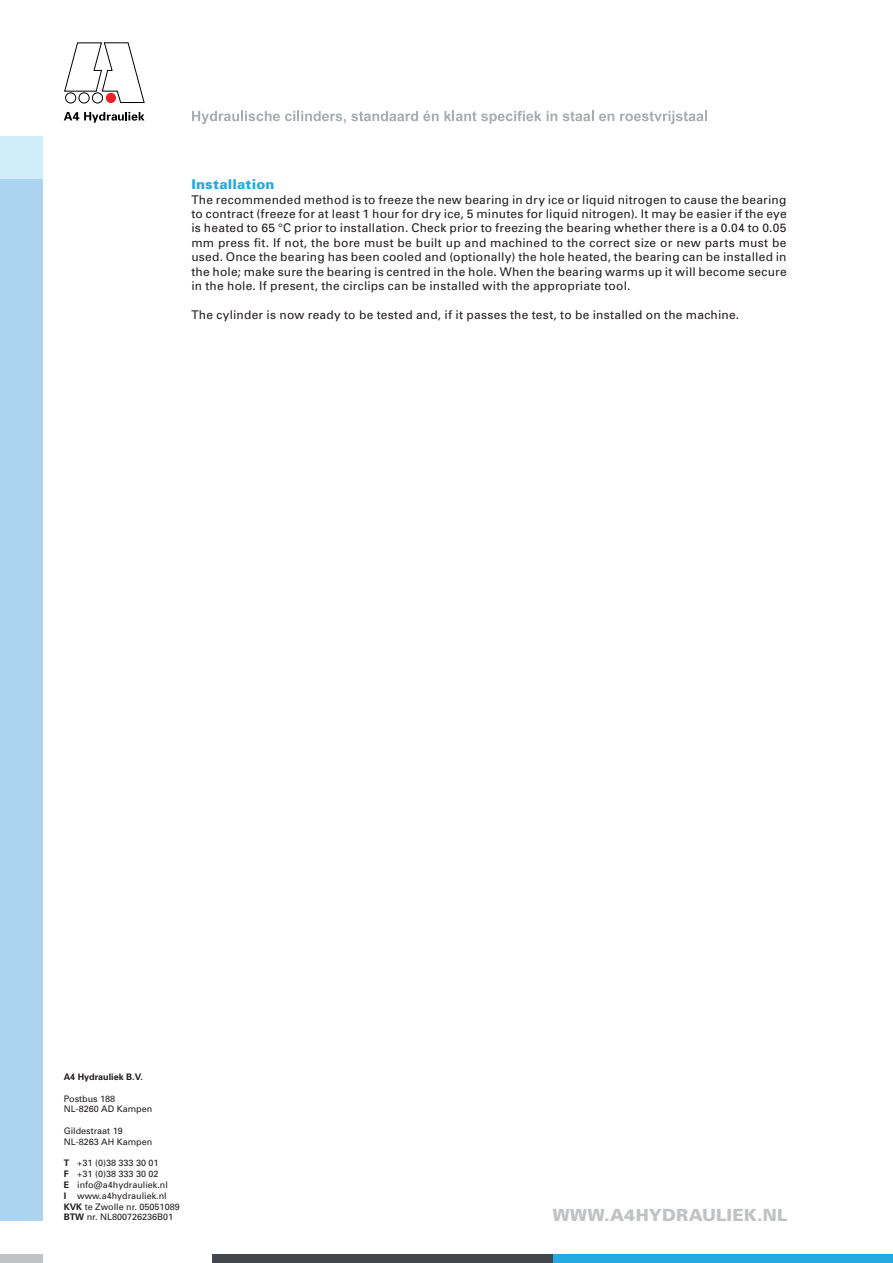
<style>
.page{position:relative;width:893px;height:1263px;background:#fff}
.page>*{position:absolute;margin:0;border:0;box-sizing:border-box;transform-origin:0 0}
.t1{font:900 16.8px "Univers";letter-spacing:.01em;color:#c1c2c3}
.t2{font:900 13.5px "Univers";letter-spacing:.015em;color:#24aae1}
.t3{font:12px/14.4px "Univers";letter-spacing:.02em;color:#231f20;text-align:justify}
.t4{font:9px/10.8px "Univers";color:#231f20}
.t5{font:700 9px "Univers";color:#231f20}
.s1{font-weight:700}
</style>
<div class="page">
<div style="left:0;top:136px;width:43px;height:43px;background:#cfedfb"></div>
<div style="left:0;top:1254px;width:43px;height:9px;background:#c1c2c3"></div>
<div style="left:553px;top:1254px;width:340px;height:9px;background:#24aae1"></div>
<div style="left:213px;top:1254px;width:340px;height:9px;background:#41474b"></div>
<div style="left:0;top:179px;width:43px;height:1041px;background:#acd3f0"></div>
<svg style="left:64px;top:112px;width:80px;height:11px"></svg>
<svg style="left:64px;top:42px;width:81px;height:61px"></svg>
<div style="left:92px;top:93px;width:11px;height:10px;background:#fff;border-radius:50%"></div>
<div style="left:92px;top:92px;width:11px;height:12px;border:1px solid #000;border-radius:50%"></div>
<div style="left:79px;top:93px;width:10px;height:10px;background:#fff;border-radius:50%"></div>
<div style="left:79px;top:92px;width:11px;height:12px;border:1px solid #000;border-radius:50%"></div>
<div style="left:66px;top:93px;width:10px;height:10px;background:#fff;border-radius:50%"></div>
<div style="left:65px;top:92px;width:11px;height:12px;border:1px solid #000;border-radius:50%"></div>
<svg style="left:192px;top:111px;width:349px;height:13px"></svg>
<svg style="left:547px;top:111px;width:10px;height:10px"></svg>
<svg style="left:563px;top:111px;width:51px;height:10px"></svg>
<svg style="left:620px;top:111px;width:87px;height:13px"></svg>
<p class="t2" style="left:191px;top:176px;width:85px">Installation</p>
<p class="t3" style="left:191px;top:192px;width:597px">The recommended method is to freeze the new bearing in dry ice or liquid nitrogen to cause the bearing to contract (freeze for at least 1 hour for dry ice, 5 minutes for liquid nitrogen). It may be easier if the eye is heated to 65 °C prior to installation. Check prior to freezing the bearing whether there is a 0.04 to 0.05 mm press fit. If not, the bore must be built up and machined to the correct size or new parts must be used. Once the bearing has been cooled and (optionally) the hole heated, the bearing can be installed in the hole; make sure the bearing is centred in the hole. When the bearing warms up it will become secure in the hole. If present, the circlips can be installed with the appropriate tool.</p>
<p class="t3" style="left:191px;top:307px;width:549px">The cylinder is now ready to be tested and, if it passes the test, to be installed on the machine.</p>
<p class="t5" style="left:64px;top:1071px;width:81px">A4 Hydrauliek B.V.</p>
<p class="t4" style="left:64px;top:1093px;width:90px">Postbus 188<br>NL-8260 AD Kampen</p>
<p class="t4" style="left:64px;top:1125px;width:90px">Gildestraat 19<br>NL-8263 AH Kampen</p>
<p class="t4" style="left:64px;top:1158px;width:117px"><span class="s1">T</span> +31 (0)38 333 30 01<br><span class="s1">F</span> +31 (0)38 333 30 02<br><span class="s1">E</span> info@a4hydrauliek.nl<br><span class="s1">I</span> www.a4hydrauliek.nl<br><span class="s1">KVK</span> te Zwolle nr. 05051089<br><span class="s1">BTW</span> nr. NL800726236B01</p>
<h1 class="t1" style="left:553px;top:1204px;width:236px">WWW.A4HYDRAULIEK.NL</h1>
</div>
